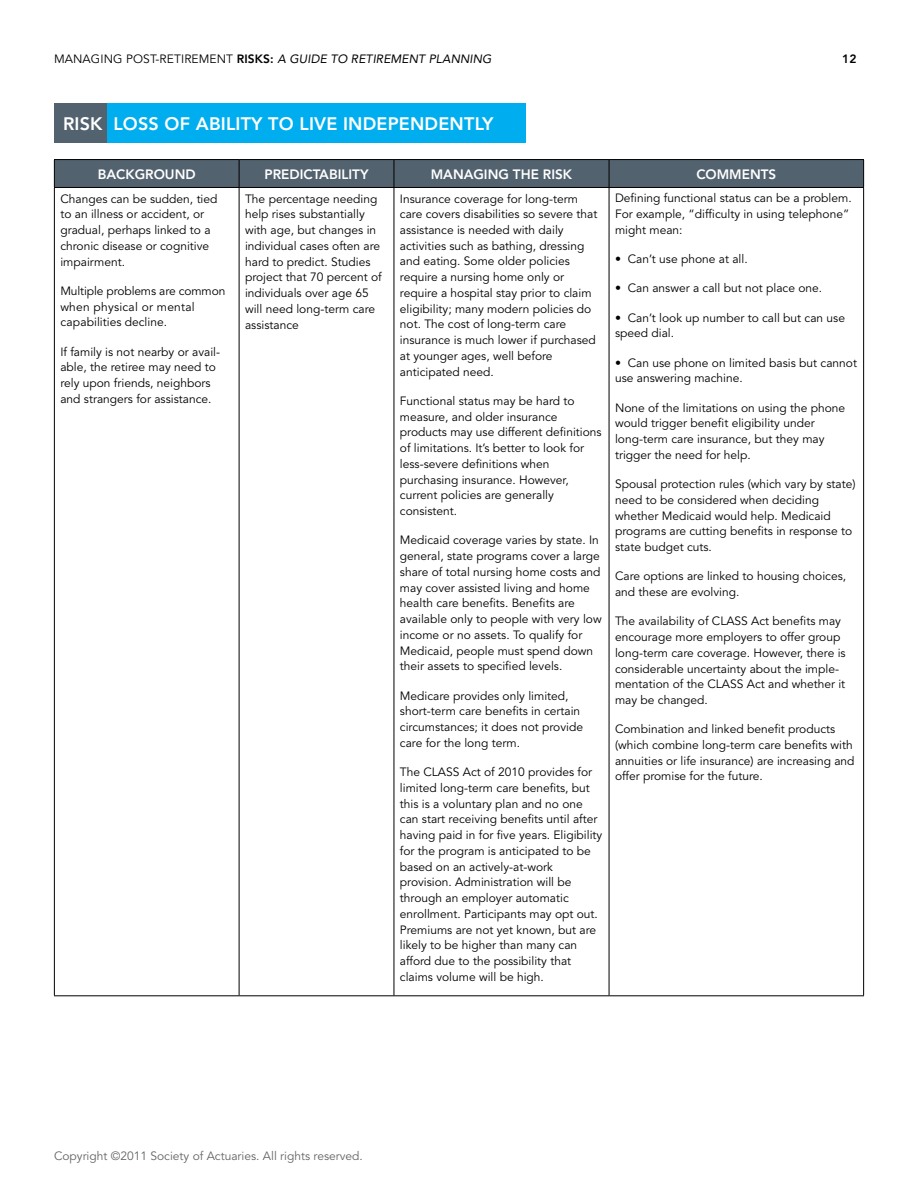
<style>
.page{position:relative;width:918px;height:1188px;background:#fff}
.page>*{position:absolute;margin:0;border:0;box-sizing:border-box;transform-origin:0 0}
.t1{font:800 18px "Avenir";letter-spacing:.01em;color:#fff}
.t2{font:800 13.5px "Avenir";color:#fff}
.t3{font:12px/15.8px "Avenir";color:#000}
.t4{font:italic 12px "Avenir";letter-spacing:.01em;color:#000}
.t5{font:12px "Avenir";color:#636466}
.t6{font:800 12px "Avenir";color:#000}
.s1{font-style:normal}
.s2{font-weight:800;font-style:normal}
</style>
<div class="page">
<hr style="left:54px;top:187px;width:185px;height:1px;background:#000">
<hr style="left:239px;top:187px;width:155px;height:1px;background:#000">
<hr style="left:394px;top:187px;width:215px;height:1px;background:#000">
<hr style="left:609px;top:187px;width:255px;height:1px;background:#000">
<hr style="left:54px;top:159px;width:185px;height:1px;background:#000">
<hr style="left:239px;top:159px;width:155px;height:1px;background:#000">
<hr style="left:394px;top:159px;width:215px;height:1px;background:#000">
<hr style="left:609px;top:159px;width:255px;height:1px;background:#000">
<div style="left:54px;top:160px;width:810px;height:27px;background:#53626f"></div>
<hr style="left:54px;top:188px;width:1px;height:807px;background:#000">
<hr style="left:239px;top:188px;width:1px;height:807px;background:#000">
<hr style="left:394px;top:188px;width:1px;height:807px;background:#000">
<hr style="left:609px;top:188px;width:1px;height:807px;background:#000">
<hr style="left:863px;top:188px;width:1px;height:807px;background:#000">
<hr style="left:54px;top:995px;width:185px;height:1px;background:#000">
<hr style="left:239px;top:995px;width:155px;height:1px;background:#000">
<hr style="left:394px;top:995px;width:215px;height:1px;background:#000">
<hr style="left:609px;top:995px;width:255px;height:1px;background:#000">
<div style="left:54px;top:104px;width:471px;height:39px;background:#00aeef"></div>
<div style="left:54px;top:104px;width:52px;height:39px;background:#53626f"></div>
<p class="t4" style="left:54px;top:52px;width:439px"><span class="s1">MANAGING POST-RETIREMENT</span> <span class="s2">RISKS:</span> A GUIDE TO RETIREMENT PLANNING</p>
<p class="t6" style="left:842px;top:52px;width:16px">12</p>
<h1 class="t1" style="left:63px;top:113px;width:73px">RISK LOSS</h1>
<h1 class="t1" style="left:165px;top:113px;width:55px">OF ABILITY</h1>
<h1 class="t1" style="left:268px;top:113px;width:51px">TO LIVE</h1>
<h1 class="t1" style="left:343px;top:113px;width:18px">INDEPENDENTLY</h1>
<p class="t2" style="left:98px;top:166px;width:99px">BACKGROUND</p>
<p class="t2" style="left:265px;top:166px;width:106px">PREDICTABILITY</p>
<p class="t2" style="left:431px;top:166px;width:143px">MANAGING THE RISK</p>
<p class="t2" style="left:696px;top:166px;width:81px">COMMENTS</p>
<p class="t3" style="left:60px;top:191px;width:159px">Changes can be sudden, tied to an illness or accident, or gradual, perhaps linked to a chronic disease or cognitive impairment.</p>
<p class="t3" style="left:60px;top:283px;width:167px">Multiple problems are common when physical or mental capabilities decline.</p>
<p class="t3" style="left:60px;top:344px;width:161px">If family is not nearby or avail&shy;able, the retiree may need to rely upon friends, neighbors and strangers for assistance.</p>
<p class="t3" style="left:615px;top:191px;width:238px">Defining functional status can be a problem.<br>For example, “difficulty in using telephone” might mean:</p>
<p class="t3" style="left:615px;top:251px;width:134px">• Can’t use phone at all.</p>
<p class="t3" style="left:615px;top:281px;width:209px">• Can answer a call but not place one.</p>
<p class="t3" style="left:615px;top:310px;width:232px">• Can’t look up number to call but can use speed dial.</p>
<p class="t3" style="left:615px;top:355px;width:244px">• Can use phone on limited basis but cannot use answering machine.</p>
<p class="t3" style="left:615px;top:400px;width:232px">None of the limitations on using the phone would trigger benefit eligibility under long-term care insurance, but they may trigger the need for help.</p>
<p class="t3" style="left:615px;top:476px;width:242px">Spousal protection rules (which vary by state) need to be considered when deciding whether Medicaid would help. Medicaid programs are cutting benefits in response to state budget cuts.</p>
<p class="t3" style="left:615px;top:569px;width:233px">Care options are linked to housing choices, and these are evolving.</p>
<p class="t3" style="left:615px;top:614px;width:232px">The availability of CLASS Act benefits may encourage more employers to offer group long-term care coverage. However, there is considerable uncertainty about the imple&shy;mentation of the CLASS Act and whether it may be changed.</p>
<p class="t3" style="left:615px;top:722px;width:241px">Combination and linked benefit products (which combine long-term care benefits with annuities or life insurance) are increasing and offer promise for the future.</p>
<p class="t3" style="left:245px;top:191px;width:138px">The percentage needing help rises substantially with age, but changes in individual cases often are hard to predict. Studies project that 70 percent of individuals over age 65 will need long-term care assistance</p>
<p class="t3" style="left:400px;top:191px;width:199px">Insurance coverage for long-term care covers disabilities so severe that assistance is needed with daily activities such as bathing, dressing and eating. Some older policies require a nursing home only or require a hospital stay prior to claim eligibility; many modern policies do not. The cost of long-term care insurance is much lower if purchased at younger ages, well before anticipated need.</p>
<p class="t3" style="left:400px;top:393px;width:203px">Functional status may be hard to measure, and older insurance products may use different definitions of limitations. It’s better to look for less-severe definitions when purchasing insurance. However, current policies are generally consistent.</p>
<p class="t3" style="left:400px;top:533px;width:203px">Medicaid coverage varies by state. In general, state programs cover a large share of total nursing home costs and may cover assisted living and home health care benefits. Benefits are available only to people with very low income or no assets. To qualify for Medicaid, people must spend down their assets to specified levels.</p>
<p class="t3" style="left:400px;top:688px;width:185px">Medicare provides only limited, short-term care benefits in certain circumstances; it does not provide care for the long term.</p>
<p class="t3" style="left:400px;top:764px;width:204px">The CLASS Act of 2010 provides for limited long-term care benefits, but this is a voluntary plan and no one can start receiving benefits until after having paid in for five years. Eligibility for the program is anticipated to be based on an actively-at-work provision. Administration will be through an employer automatic enrollment. Participants may opt out.<br>Premiums are not yet known, but are likely to be higher than many can afford due to the possibility that claims volume will be high.</p>
<p class="t5" style="left:54px;top:1149px;width:310px">Copyright ©2011 Society of Actuaries. All rights reserved.</p>
</div>
